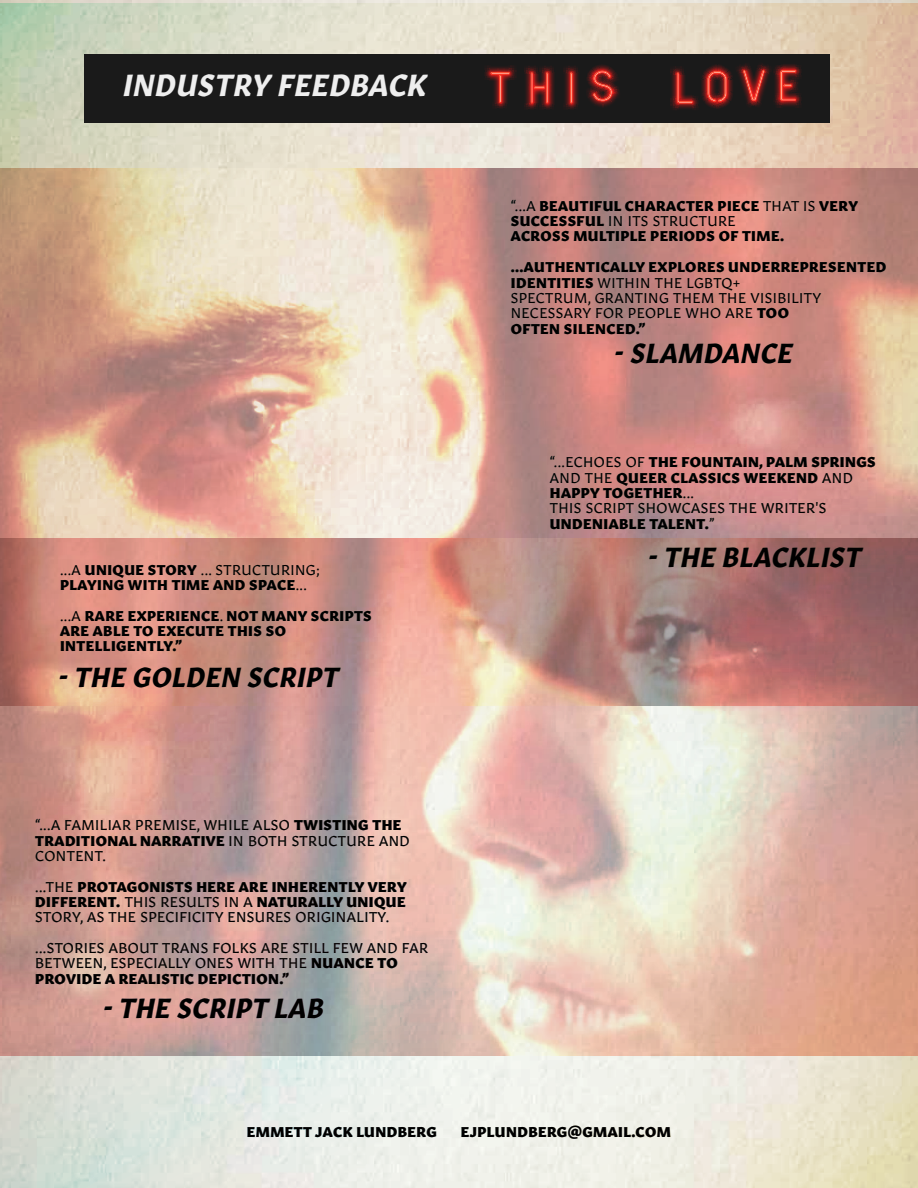
<style>
.page{position:relative;width:918px;height:1188px;background:#fff}
.page>*{position:absolute;margin:0;border:0;box-sizing:border-box;transform-origin:0 0}
.t1{font:italic 700 30.15px "Gitan Latn";letter-spacing:.025em;color:#eee}
.t2{font:italic 700 27.3px "Gitan Latn";letter-spacing:.025em;color:#000}
.t3{font:14.1px/15.3px "Gitan Latn Eb";letter-spacing:.035em;color:#000}
.t4{font:14.1px/15.3px "Gitan Latn";letter-spacing:.035em;color:#000}
.s1{font-family:"Gitan Latn Eb"}
.s2{font-family:"Gitan Latn"}
</style>
<div class="page">
<img style="left:0;top:3px;width:918px;height:1185px">
<div style="left:84px;top:54px;width:746px;height:69px;background:#1a1a1a"></div>
<svg style="left:485px;top:65px;width:32px;height:43px"></svg>
<svg style="left:587px;top:65px;width:32px;height:42px"></svg>
<svg style="left:563px;top:66px;width:15px;height:43px"></svg>
<hr style="left:570px;top:73px;width:2px;height:30px;background:#f00">
<hr style="left:571px;top:73px;width:1px;height:30px;background:#ffc7ae">
<svg style="left:524px;top:66px;width:30px;height:43px"></svg>
<svg style="left:670px;top:64px;width:131px;height:46px"></svg>
<h1 class="t1" style="left:123px;top:59px;width:305px">INDUSTRY FEEDBACK</h1>
<p class="t4" style="left:60px;top:561px;width:262px">...A <span class="s1">UNIQUE STORY</span> ... STRUCTURING;</p>
<p class="t3" style="left:60px;top:568px;width:313px;line-height:30.8px">PLAYING WITH TIME AND SPACE<span class="s2">...<br>...A</span> RARE EXPERIENCE<span class="s2">.</span> NOT MANY SCRIPTS</p>
<p class="t3" style="left:60px;top:622px;width:227px">ARE ABLE TO EXECUTE THIS SO<br>INTELLIGENTLY.”</p>
<h2 class="t2" style="left:58px;top:654px;width:282px">- THE GOLDEN SCRIPT</h2>
<p class="t4" style="left:35px;top:816px;width:368px">“...A FAMILIAR PREMISE, WHILE ALSO <span class="s1">TWISTING THE</span></p>
<p class="t3" style="left:35px;top:832px;width:376px">TRADITIONAL NARRATIVE <span class="s2">IN BOTH STRUCTURE AND</span></p>
<p class="t4" style="left:35px;top:847px;width:72px">CONTENT.</p>
<p class="t3" style="left:35px;top:878px;width:373px"><span class="s2">...THE</span> PROTAGONISTS HERE ARE INHERENTLY VERY<br>DIFFERENT. <span class="s2">THIS RESULTS IN A</span> NATURALLY UNIQUE</p>
<p class="t4" style="left:35px;top:901px;width:394px;line-height:30.8px">STORY, AS THE SPECIFICITY ENSURES ORIGINALITY. ...STORIES ABOUT TRANS FOLKS ARE STILL FEW AND FAR</p>
<p class="t4" style="left:35px;top:955px;width:364px">BETWEEN, ESPECIALLY ONES WITH THE <span class="s1">NUANCE TO</span></p>
<p class="t3" style="left:35px;top:970px;width:255px">PROVIDE A REALISTIC DEPICTION.”</p>
<h2 class="t2" style="left:103px;top:984px;width:222px">- THE SCRIPT LAB</h2>
<p class="t3" style="left:511px;top:197px;width:349px"><span class="s2">“...A</span> BEAUTIFUL CHARACTER PIECE <span class="s2">THAT IS</span> VERY</p>
<p class="t4" style="left:511px;top:212px;width:226px"><span class="s1">SUCCESSFUL</span> IN ITS STRUCTURE</p>
<p class="t3" style="left:511px;top:220px;width:377px;line-height:30.8px">ACROSS MULTIPLE PERIODS OF TIME. ...AUTHENTICALLY EXPLORES UNDERREPRESENTED</p>
<p class="t4" style="left:511px;top:274px;width:312px"><span class="s1">IDENTITIES</span> WITHIN THE LGBTQ+<br>SPECTRUM, GRANTING THEM THE VISIBILITY<br>NECESSARY FOR PEOPLE WHO ARE <span class="s1">TOO</span></p>
<p class="t3" style="left:511px;top:320px;width:136px">OFTEN SILENCED.”</p>
<h2 class="t2" style="left:614px;top:330px;width:180px">- SLAMDANCE</h2>
<p class="t3" style="left:550px;top:453px;width:327px"><span class="s2">“...ECHOES OF</span> THE FOUNTAIN, PALM SPRINGS<br><span class="s2">AND THE</span> QUEER CLASSICS WEEKEND <span class="s2">AND<br></span>HAPPY TOGETHER<span class="s2">...</span></p>
<p class="t4" style="left:550px;top:499px;width:278px">THIS SCRIPT SHOWCASES THE WRITER'S</p>
<p class="t3" style="left:550px;top:515px;width:166px">UNDENIABLE TALENT.<span class="s2">”</span></p>
<h2 class="t2" style="left:648px;top:533px;width:215px">- THE BLACKLIST</h2>
<p class="t3" style="left:247px;top:1123px;width:191px">EMMETT JACK LUNDBERG</p>
<p class="t3" style="left:461px;top:1123px;width:211px">EJPLUNDBERG@GMAIL.COM</p>
</div>
